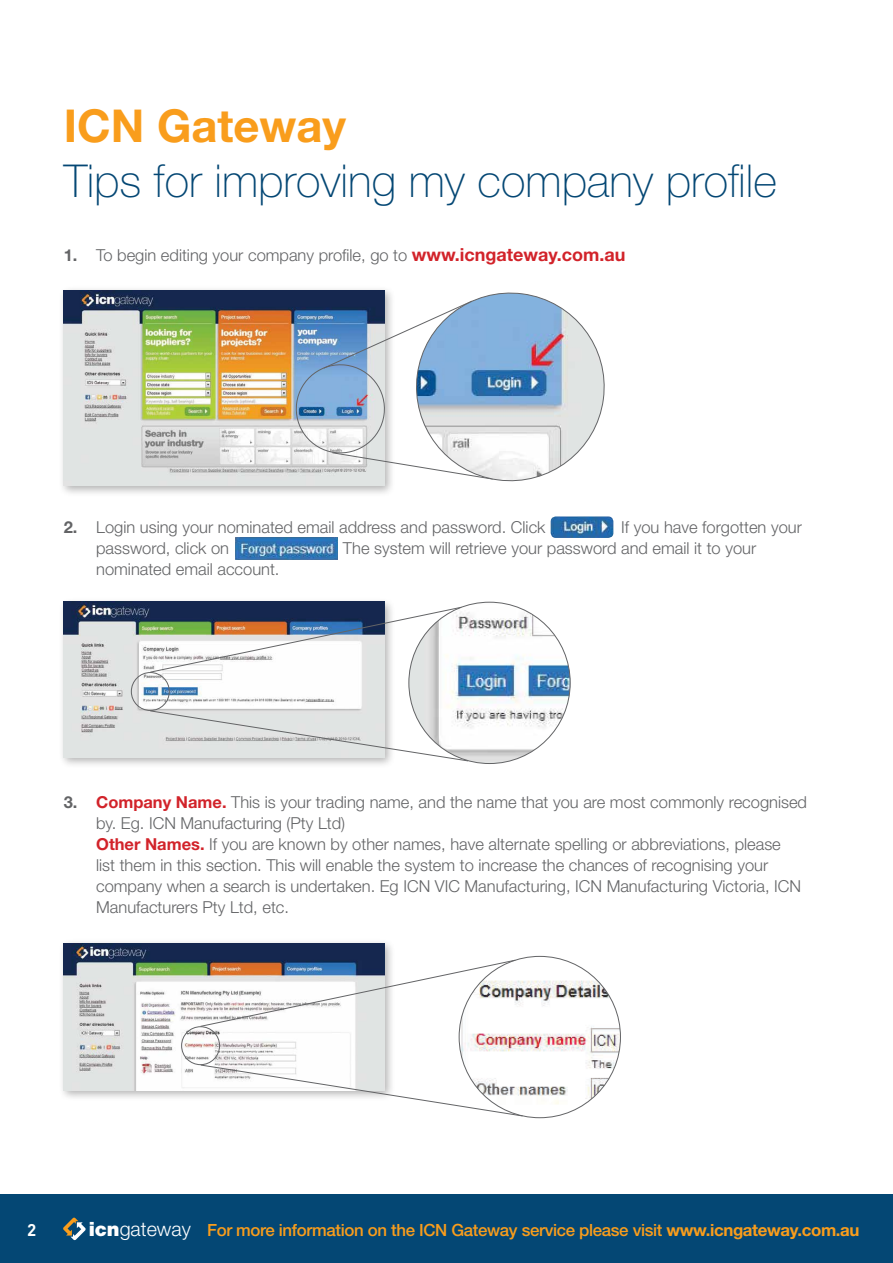
<style>
.page{position:relative;width:893px;height:1263px;background:#fff}
.page>*{position:absolute;margin:0;border:0;box-sizing:border-box;transform-origin:0 0}
.t1{font:100 45.3px "Helvetica Neue";color:#044774}
.t2{font:700 45.3px "Helvetica Neue";color:#f99d1c}
.t3{font:300 19.65px "Helvetica Neue";color:#fff}
.t4{font:500 16.8px "Helvetica Neue";letter-spacing:-.02em;color:#f99d1c}
.t5{font:700 16.8px "DIN";color:#fff}
.t6{font:300 16.5px/21px "Helvetica Neue";color:#636466}
.s1{font-weight:700}
.s2{font-weight:700;font-size:18px;color:#d2232a}
.s3{font-weight:700;color:#d2232a}
.s4{font-weight:900}
</style>
<div class="page">
<div style="left:0;top:1195px;width:893px;height:68px;background:#044774"></div>
<svg style="left:63px;top:1217px;width:23px;height:23px"></svg>
<img style="left:551px;top:516px;width:62px;height:22px">
<div style="left:59px;top:285px;width:336px;height:212px;background:#000;opacity:.3"></div>
<img style="left:64px;top:290px;width:229px;height:196px">
<svg style="left:293px;top:286px;width:312px;height:201px"></svg>
<div style="left:59px;top:597px;width:336px;height:171px;background:#000;opacity:.3"></div>
<img style="left:64px;top:602px;width:320px;height:155px">
<div style="left:131px;top:672px;width:39px;height:39px;border:1px solid #636466;border-radius:50%"></div>
<img style="left:409px;top:602px;width:161px;height:161px;border-radius:81px">
<svg style="left:149px;top:606px;width:313px;height:67px"></svg>
<svg style="left:149px;top:710px;width:320px;height:52px"></svg>
<img style="left:235px;top:538px;width:102px;height:21px">
<div style="left:59px;top:938px;width:336px;height:164px;background:#000;opacity:.3"></div>
<img style="left:64px;top:943px;width:320px;height:147px">
<div style="left:181px;top:1026px;width:39px;height:39px;border:1px solid #636466;border-radius:50%"></div>
<img style="left:459px;top:956px;width:161px;height:162px;border-radius:81px">
<svg style="left:200px;top:959px;width:316px;height:68px"></svg>
<svg style="left:200px;top:1064px;width:323px;height:53px"></svg>
<h1 class="t2" style="left:64px;top:98px;width:284px">ICN Gateway</h1>
<h1 class="t1" style="left:64px;top:155px;width:715px">Tips for improving my company profile</h1>
<p class="t6" style="left:64px;top:244px;width:563px"><span class="s1">1.</span> To begin editing your company profile, go to <span class="s2">www.icngateway.com.au</span></p>
<p class="t6" style="left:64px;top:516px;width:531px"><span class="s1">2.</span> Login using your nominated email address and password. Click Login.</p>
<p class="t6" style="left:621px;top:516px;width:182px">If you have forgotten your</p>
<p class="t6" style="left:96px;top:537px;width:134px">password, click on</p>
<p class="t6" style="left:343px;top:537px;width:415px">The system will retrieve your password and email it to your</p>
<p class="t6" style="left:96px;top:558px;width:185px">nominated email account.</p>
<p class="t6" style="left:96px;top:792px;width:712px;text-indent:-32px"><span class="s1">3.</span> <span class="s3">Company Name.</span> This is your trading name, and the name that you are most commonly recognised by. Eg. ICN Manufacturing (Pty Ltd)<br><span class="s3">Other Names.</span> If you are known by other names, have alternate spelling or abbreviations, please<br>list them in this section. This will enable the system to increase the chances of recognising your company when a search is undertaken. Eg ICN VIC Manufacturing, ICN Manufacturing Victoria, ICN Manufacturers Pty Ltd, etc.</p>
<p class="t3" style="left:89px;top:1216px;width:104px"><span class="s4">icn</span>gateway</p>
<p class="t5" style="left:27px;top:1219px;width:11px">2</p>
<p class="t4" style="left:207px;top:1220px;width:654px">For more information on the ICN Gateway service please visit <span class="s1">www.icngateway.com.au</span></p>
</div>
